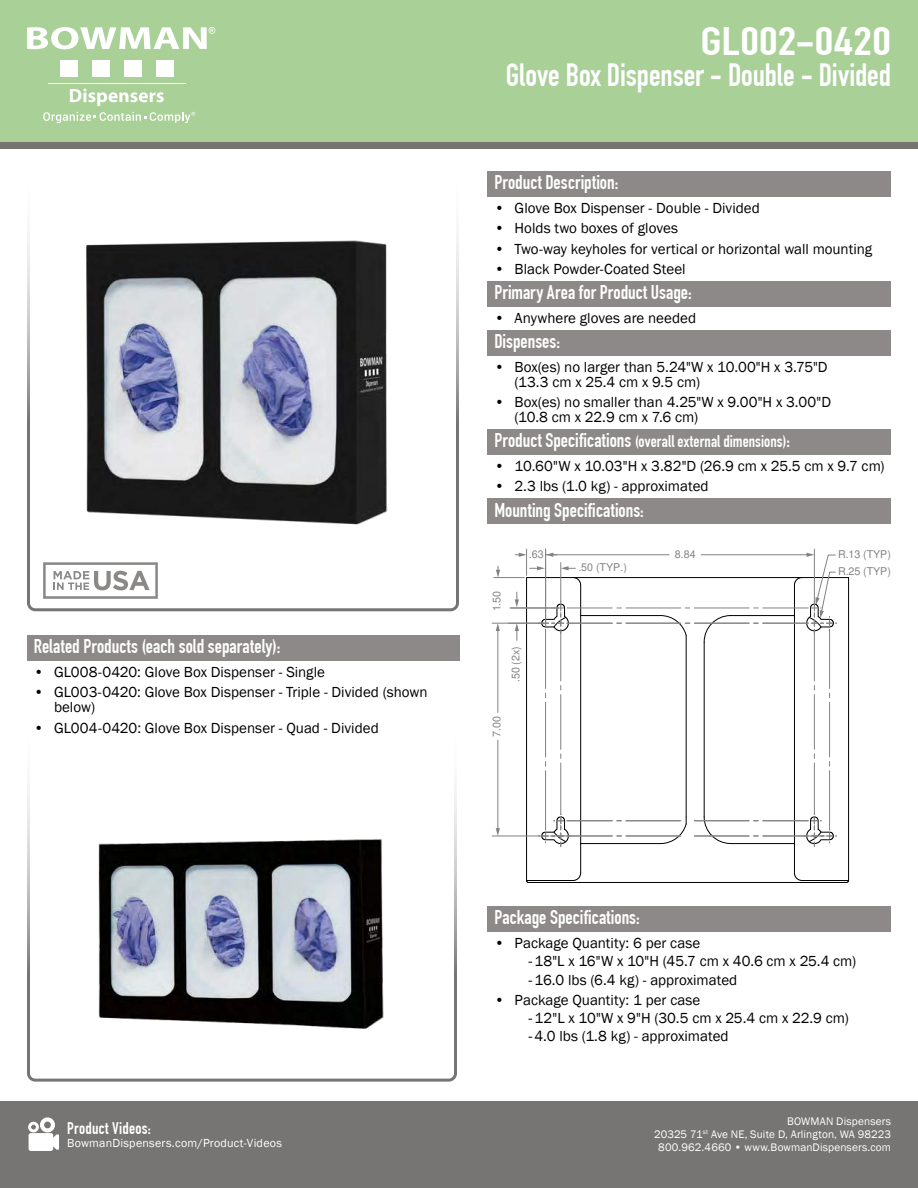
<style>
.page{position:relative;width:918px;height:1188px;background:#fff}
.page>*{position:absolute;margin:0;border:0;box-sizing:border-box;transform-origin:0 0}
.t1{font:700 39px "DIN Condensed";letter-spacing:.005em;color:#fff;scale:1.28 1}
.t2{font:700 31.5px "DIN Condensed";letter-spacing:-.005em;color:#fff}
.t3{font:700 19.5px "DIN Condensed";color:#fff}
.t4{font:700 16.5px "DIN Condensed";letter-spacing:.005em;color:#fff}
.t5{font:15px/18.3px "Franklin Gothic";color:#000}
.t6{font:12px "Franklin Gothic";letter-spacing:.02em;color:#fff}
.t7{font:11.25px/12.8px "Franklin Gothic";letter-spacing:.01em;color:#fff;text-align:right}
.t8{font:10.65px/17.5px "Arial Narrow";letter-spacing:-.005em;color:#808284}
.s1{font-size:19.5px}
.s2{font-family:"Calibri"}
</style>
<div class="page">
<div style="left:0;top:1101px;width:918px;height:87px;background:#777574"></div>
<div style="left:0;top:0;width:918px;height:148px;background:#777574"></div>
<svg style="left:28px;top:1117px;width:31px;height:34px"></svg>
<div style="left:27px;top:714px;width:430px;height:368px;border:3px solid #777574;border-radius:7px"></div>
<div style="left:27px;top:162px;width:432px;height:449px;border:3px solid #777574;border-radius:7px"></div>
<div style="left:0;top:0;width:918px;height:142px;background:#a8d097"></div>
<svg style="left:70px;top:88px;width:94px;height:18px"></svg>
<hr style="left:48px;top:83px;width:137px;height:1px;background:#fff">
<div style="left:60px;top:60px;width:17px;height:16px;background:#fff"></div>
<div style="left:92px;top:60px;width:17px;height:16px;background:#fff"></div>
<div style="left:124px;top:60px;width:17px;height:16px;background:#fff"></div>
<div style="left:156px;top:60px;width:17px;height:16px;background:#fff"></div>
<svg style="left:27px;top:27px;width:188px;height:22px"></svg>
<svg style="left:43px;top:112px;width:152px;height:11px"></svg>
<svg style="left:43px;top:562px;width:115px;height:37px"></svg>
<div style="left:488px;top:171px;width:403px;height:26px;background:#8c8988"></div>
<div style="left:488px;top:281px;width:403px;height:26px;background:#8c8988"></div>
<div style="left:488px;top:330px;width:403px;height:26px;background:#8c8988"></div>
<div style="left:488px;top:429px;width:403px;height:26px;background:#8c8988"></div>
<div style="left:488px;top:498px;width:403px;height:26px;background:#8c8988"></div>
<div style="left:488px;top:906px;width:403px;height:26px;background:#8c8988"></div>
<hr style="left:848px;top:578px;width:1px;height:303px;background:#000">
<hr style="left:802px;top:577px;width:45px;height:1px;background:#000">
<svg style="left:794px;top:873px;width:8px;height:8px"></svg>
<hr style="left:794px;top:585px;width:1px;height:288px;background:#000">
<hr style="left:802px;top:880px;width:45px;height:1px;background:#000">
<hr style="left:810px;top:882px;width:37px;height:1px;background:#000">
<hr style="left:686px;top:635px;width:1px;height:182px;background:#000">
<hr style="left:566px;top:882px;width:243px;height:1px;background:#000">
<svg style="left:703px;top:615px;width:29px;height:28px"></svg>
<hr style="left:704px;top:642px;width:1px;height:175px;background:#000">
<svg style="left:703px;top:816px;width:29px;height:29px"></svg>
<hr style="left:731px;top:843px;width:63px;height:1px;background:#000">
<hr style="left:731px;top:615px;width:63px;height:1px;background:#000">
<hr style="left:581px;top:615px;width:79px;height:1px;background:#000">
<hr style="left:581px;top:843px;width:79px;height:1px;background:#000">
<svg style="left:660px;top:817px;width:27px;height:27px"></svg>
<hr style="left:573px;top:577px;width:229px;height:1px;background:#000">
<svg style="left:496px;top:566px;width:4px;height:11px"></svg>
<hr style="left:814px;top:549px;width:1px;height:57px;background:#808284">
<hr style="left:552px;top:554px;width:117px;height:1px;background:#808284">
<hr style="left:701px;top:554px;width:107px;height:1px;background:#808284">
<hr style="left:494px;top:577px;width:30px;height:1px;background:#808284">
<hr style="left:510px;top:608px;width:48px;height:1px;background:#808284">
<hr style="left:492px;top:623px;width:51px;height:1px;background:#808284">
<hr style="left:492px;top:836px;width:51px;height:1px;background:#808284">
<hr style="left:497px;top:630px;width:1px;height:82px;background:#808284">
<svg style="left:496px;top:623px;width:4px;height:8px"></svg>
<hr style="left:497px;top:740px;width:1px;height:90px;background:#808284">
<svg style="left:496px;top:828px;width:4px;height:8px"></svg>
<hr style="left:567px;top:608px;width:45px;height:1px;background:#808284">
<hr style="left:626px;top:608px;width:55px;height:1px;background:#808284">
<hr style="left:694px;top:608px;width:55px;height:1px;background:#808284">
<hr style="left:763px;top:608px;width:45px;height:1px;background:#808284">
<hr style="left:567px;top:820px;width:45px;height:1px;background:#808284">
<hr style="left:626px;top:820px;width:55px;height:1px;background:#808284">
<hr style="left:694px;top:820px;width:55px;height:1px;background:#808284">
<hr style="left:763px;top:820px;width:45px;height:1px;background:#808284">
<hr style="left:552px;top:836px;width:60px;height:1px;background:#808284">
<hr style="left:626px;top:836px;width:55px;height:1px;background:#808284">
<hr style="left:694px;top:836px;width:55px;height:1px;background:#808284">
<hr style="left:763px;top:836px;width:61px;height:1px;background:#808284">
<hr style="left:567px;top:623px;width:45px;height:1px;background:#808284">
<hr style="left:626px;top:623px;width:55px;height:1px;background:#808284">
<svg style="left:660px;top:615px;width:30px;height:21px"></svg>
<hr style="left:694px;top:623px;width:55px;height:1px;background:#808284">
<hr style="left:763px;top:623px;width:45px;height:1px;background:#808284">
<hr style="left:814px;top:763px;width:1px;height:52px;background:#808284">
<hr style="left:814px;top:695px;width:1px;height:54px;background:#808284">
<hr style="left:814px;top:629px;width:1px;height:52px;background:#808284">
<hr style="left:829px;top:771px;width:1px;height:59px;background:#808284">
<hr style="left:829px;top:702px;width:1px;height:55px;background:#808284">
<hr style="left:829px;top:629px;width:1px;height:60px;background:#808284">
<svg style="left:515px;top:549px;width:67px;height:334px"></svg>
<svg style="left:804px;top:814px;width:33px;height:33px"></svg>
<svg style="left:794px;top:553px;width:43px;height:81px"></svg>
<div style="left:27px;top:635px;width:432px;height:26px;background:#8c8988"></div>
<img style="left:86px;top:240px;width:302px;height:285px">
<img style="left:96px;top:839px;width:288px;height:243px">
<h3 class="t3" style="left:34px;top:639px;width:248px">Related Products (each sold separately):</h3>
<p class="t5" style="left:34px;top:664px;width:293px">• GL008-0420: Glove Box Dispenser - Single</p>
<p class="t5" style="left:54px;top:686px;width:375px;line-height:15px;text-indent:-20px">• GL003-0420: Glove Box Dispenser - Triple - Divided (shown below)</p>
<p class="t5" style="left:34px;top:720px;width:347px">• GL004-0420: Glove Box Dispenser - Quad - Divided</p>
<h1 class="t1" style="left:700px;top:27px;width:150px">GL002-0420</h1>
<h2 class="t2" style="left:506px;top:64px;width:387px">Glove Box Dispenser - Double - Divided</h2>
<h3 class="t3" style="left:494px;top:175px;width:125px">Product Description:</h3>
<p class="t5" style="left:494px;top:200px;width:267px">• Glove Box Dispenser - Double - Divided</p>
<p class="t5" style="left:494px;top:221px;width:185px">• Holds two boxes of gloves</p>
<p class="t5" style="left:494px;top:241px;width:379px">• Two-way keyholes for vertical or horizontal wall mounting</p>
<p class="t5" style="left:494px;top:261px;width:193px">• Black Powder-Coated Steel</p>
<h3 class="t3" style="left:494px;top:285px;width:199px">Primary Area for Product Usage:</h3>
<p class="t5" style="left:494px;top:310px;width:203px">• Anywhere gloves are needed</p>
<h3 class="t3" style="left:494px;top:334px;width:67px">Dispenses:</h3>
<p class="t5" style="left:515px;top:361px;width:315px;line-height:15px;text-indent:-20px">• Box(es) no larger than 5.24"W x 10.00"H x 3.75"D (13.3 cm x 25.4 cm x 9.5 cm)</p>
<p class="t5" style="left:515px;top:396px;width:318px;line-height:15px;text-indent:-20px">• Box(es) no smaller than 4.25"W x 9.00"H x 3.00"D (10.8 cm x 22.9 cm x 7.6 cm)</p>
<p class="t4" style="left:494px;top:435px;width:297px"><span class="s1">Product Speci昀椀cations</span> (overall external dimensions)<span class="s1">:</span></p>
<p class="t5" style="left:494px;top:458px;width:392px">• 10.60"W x 10.03"H x 3.82"D (26.9 cm x 25.5 cm x 9.7 cm)</p>
<p class="t5" style="left:494px;top:479px;width:216px">• 2.3 lbs (1.0 kg) - approximated</p>
<h3 class="t3" style="left:494px;top:498px;width:151px">Mounting Speci昀椀cations:</h3>
<p class="t8" style="left:489px;top:611px;width:22px;rotate:-90deg">1.50</p>
<p class="t8" style="left:529px;top:546px;width:16px">.63</p>
<p class="t8" style="left:508px;top:682px;width:38px;rotate:-90deg">.50 (2x)</p>
<p class="t8" style="left:489px;top:737px;width:22px;rotate:-90deg">7.00</p>
<p class="t8" style="left:578px;top:560px;width:50px">.50 (TYP.)</p>
<p class="t8" style="left:675px;top:546px;width:22px">8.84</p>
<p class="t8" style="left:838px;top:546px;width:54px">R.13 (TYP)<br>R.25 (TYP)</p>
<p class="t4" style="left:67px;top:1122px;width:85px">Product Videos:</p>
<p class="t6" style="left:67px;top:1139px;width:216px">BowmanDispensers.com/Product-Videos</p>
<h3 class="t3" style="left:494px;top:906px;width:147px">Package Speci昀椀cations:</h3>
<p class="t5" style="left:528px;top:935px;width:330px;text-indent:-34px">• Package Quantity: 6 per case<br><span class="s2">-</span>18"L x 16"W x 10"H (45.7 cm x 40.6 cm x 25.4 cm) <span class="s2">-</span>16.0 lbs (6.4 kg) - approximated</p>
<p class="t5" style="left:528px;top:992px;width:322px;text-indent:-34px">• Package Quantity: 1 per case<br><span class="s2">-</span>12"L x 10"W x 9"H (30.5 cm x 25.4 cm x 22.9 cm) <span class="s2">-</span>4.0 lbs (1.8 kg) - approximated</p>
<p class="t7" style="left:654px;top:1116px;width:238px">BOWMAN Dispensers<br>20325 71<sup>st</sup> Ave NE, Suite D, Arlington, WA 98223<br>800.962.4660 • www.BowmanDispensers.com</p>
</div>
